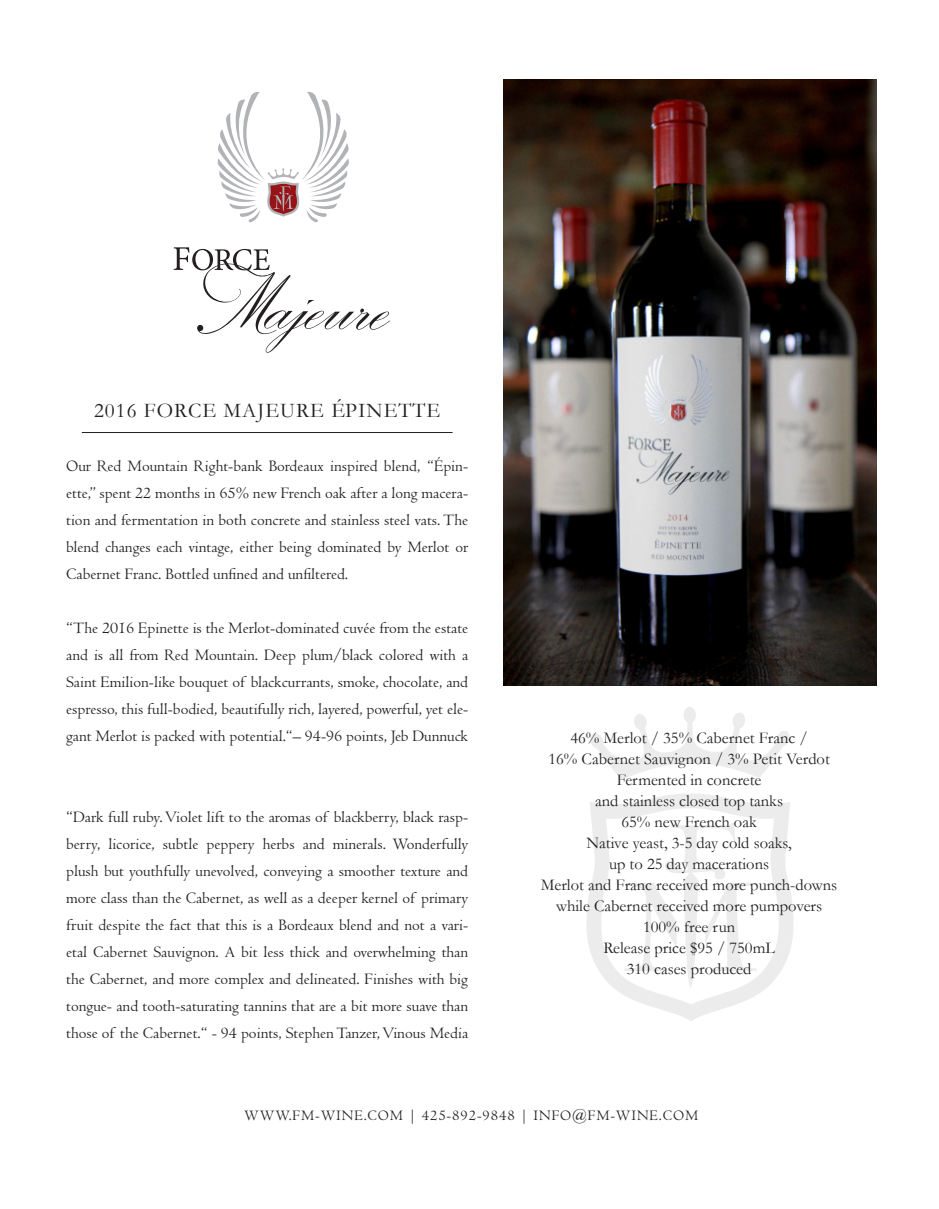
<style>
.page{position:relative;width:939px;height:1209px;background:#fff}
.page>*{position:absolute;margin:0;border:0;box-sizing:border-box;transform-origin:0 0}
.t1{font:21px "Garamond";letter-spacing:.05em;color:#231f20}
.t2{font:16.5px/27px "Centaur";color:#231f20;text-align:justify}
.t3{font:16.5px "Garamond";color:#231f20}
.t4{font:15px "Centaur";letter-spacing:.06em;color:#231f20}
.t5{font:12px "Centaur";letter-spacing:.075em;color:#231f20}
.t6{font:8.55px "Garamond";letter-spacing:.075em;color:#231f20}
</style>
<div class="page">
<svg style="left:587px;top:794px;width:206px;height:227px"></svg>
<svg style="left:590px;top:707px;width:200px;height:72px"></svg>
<svg style="left:601px;top:808px;width:178px;height:196px"></svg>
<svg style="left:174px;top:247px;width:216px;height:106px"></svg>
<svg style="left:217px;top:92px;width:132px;height:131px"></svg>
<hr style="left:82px;top:432px;width:371px;height:1px;background:#231f20">
<img style="left:504px;top:80px;width:372px;height:606px">
<p class="t1" style="left:94px;top:398px;width:348px">2016 FORCE MAJEURE ÉPINETTE</p>
<p class="t2" style="left:66px;top:453px;width:404px">Our Red Mountain Right-bank Bordeaux inspired blend, “Épin&shy;ette,” spent 22 months in 65% new French oak after a long macera&shy;tion and fermentation in both concrete and stainless steel vats. The blend changes each vintage, either being dominated by Merlot or Cabernet Franc. Bottled unfined and unfiltered.</p>
<p class="t6" style="left:247px;top:410px;width:73px">ESTATE GROWN</p>
<p class="t5" style="left:233px;top:463px;width:103px">RED MOUNTAIN</p>
<p class="t2" style="left:66px;top:615px;width:404px">“The 2016 Epinette is the Merlot-dominated cuvée from the estate and is all from Red Mountain. Deep plum/black colored with a Saint Emilion-like bouquet of blackcurrants, smoke, chocolate, and espresso, this full-bodied, beautifully rich, layered, powerful, yet ele&shy;gant Merlot is packed with potential.“– 94-96 points, Jeb Dunnuck</p>
<p class="t2" style="left:66px;top:804px;width:404px">“Dark full ruby. Violet lift to the aromas of blackberry, black rasp&shy;berry, licorice, subtle peppery herbs and minerals. Wonderfully plush but youthfully unevolved, conveying a smoother texture and more class than the Cabernet, as well as a deeper kernel of primary fruit despite the fact that this is a Bordeaux blend and not a vari&shy;etal Cabernet Sauvignon. A bit less thick and overwhelming than the Cabernet, and more complex and delineated. Finishes with big tongue- and tooth-saturating tannins that are a bit more suave than those of the Cabernet.“ - 94 points, Stephen Tanzer, Vinous Media</p>
<p class="t3" style="left:570px;top:728px;width:239px">46% Merlot / 35% Cabernet Franc /</p>
<p class="t3" style="left:548px;top:749px;width:283px">16% Cabernet Sauvignon / 3% Petit Verdot</p>
<p class="t3" style="left:617px;top:770px;width:146px">Fermented in concrete</p>
<p class="t3" style="left:595px;top:791px;width:189px">and stainless closed top tanks</p>
<p class="t3" style="left:621px;top:812px;width:137px">65% new French oak</p>
<p class="t3" style="left:587px;top:833px;width:207px">Native yeast, 3-5 day cold soaks,</p>
<p class="t3" style="left:609px;top:854px;width:162px">up to 25 day macerations</p>
<p class="t3" style="left:541px;top:875px;width:298px">Merlot and Franc received more punch-downs</p>
<p class="t3" style="left:556px;top:896px;width:268px">while Cabernet received more pumpovers</p>
<p class="t3" style="left:643px;top:917px;width:94px">100% free run</p>
<p class="t3" style="left:603px;top:938px;width:173px">Release price $95 / 750mL</p>
<p class="t3" style="left:627px;top:959px;width:126px">310 cases produced</p>
<p class="t4" style="left:244px;top:1107px;width:456px">WWW.FM-WINE.COM | 425-892-9848 | INFO@FM-WINE.COM</p>
</div>
